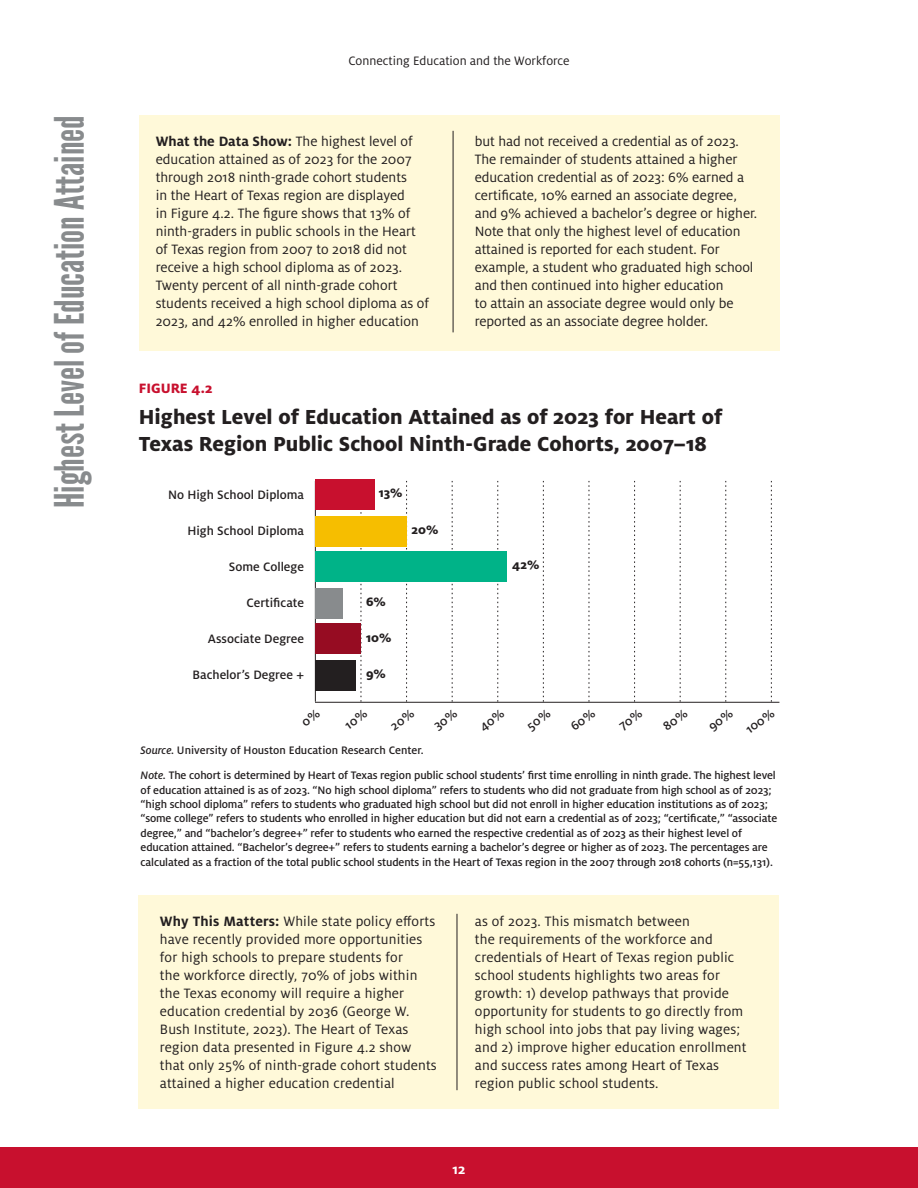
<style>
.page{position:relative;width:918px;height:1188px;background:#fff}
.page>*{position:absolute;margin:0;border:0;box-sizing:border-box;transform-origin:0 0}
.t1{font:40.5px "League Gothic";color:#888b8d}
.t2{font:800 22.5px/27px "Milo OT";color:#231f20}
.t3{font:15px/18px "Milo OT";color:#231f20}
.t4{font:800 15px "Milo OT";color:#c8102e}
.t5{font:700 15px "Milo OT";color:#fff}
.t6{font:500 13.5px "Milo OT";color:#231f20}
.t7{font:13.5px "Milo OT";color:#231f20}
.t8{font:800 13.5px "Milo OT";color:#231f20}
.t9{font:500 12px/14.4px "Milo OT";letter-spacing:-.01em;color:#231f20}
.s1{font-weight:700}
.s2{font-style:italic}
</style>
<div class="page">
<div style="left:0;top:1148px;width:918px;height:40px;background:#c8102e"></div>
<svg style="left:361px;top:512px;width:1px;height:190px"></svg>
<hr style="left:315px;top:481px;width:1px;height:221px;background:#231f20">
<svg style="left:406px;top:481px;width:1px;height:221px"></svg>
<svg style="left:452px;top:481px;width:1px;height:221px"></svg>
<svg style="left:497px;top:481px;width:1px;height:221px"></svg>
<svg style="left:543px;top:481px;width:1px;height:221px"></svg>
<hr style="left:315px;top:702px;width:464px;height:1px;background:#231f20">
<svg style="left:634px;top:481px;width:1px;height:221px"></svg>
<svg style="left:589px;top:481px;width:1px;height:221px"></svg>
<svg style="left:680px;top:481px;width:1px;height:221px"></svg>
<svg style="left:725px;top:481px;width:1px;height:221px"></svg>
<svg style="left:771px;top:481px;width:1px;height:221px"></svg>
<div style="left:315px;top:479px;width:59px;height:31px;background:#c8102e"></div>
<div style="left:315px;top:516px;width:91px;height:31px;background:#f6be00"></div>
<div style="left:315px;top:551px;width:191px;height:31px;background:#00b388"></div>
<div style="left:315px;top:588px;width:27px;height:31px;background:#888b8d"></div>
<div style="left:315px;top:624px;width:46px;height:30px;background:#960c22"></div>
<div style="left:315px;top:660px;width:41px;height:31px;background:#231f20"></div>
<div style="left:139px;top:115px;width:641px;height:236px;background:#fff9d9"></div>
<div style="left:139px;top:895px;width:640px;height:213px;background:#fff9d9"></div>
<hr style="left:453px;top:131px;width:1px;height:201px;background:#231f20">
<hr style="left:457px;top:914px;width:1px;height:176px;background:#231f20">
<h1 class="t1" style="left:45px;top:508px;width:394px;rotate:-90deg">Highest Level of Education Attained</h1>
<p class="t7" style="left:348px;top:53px;width:223px">Connecting Education and the Workforce</p>
<p class="t3" style="left:156px;top:132px;width:275px"><span class="s1">What the Data Show:</span> The highest level of education attained as of 2023 for the 2007 through 2018 ninth-grade cohort students<br>in the Heart of Texas region are displayed<br>in Figure 4.2. The figure shows that 13% of ninth-graders in public schools in the Heart of Texas region from 2007 to 2018 did not receive a high school diploma as of 2023.<br>Twenty percent of all ninth-grade cohort students received a high school diploma as of 2023, and 42% enrolled in higher education</p>
<p class="t3" style="left:475px;top:132px;width:284px">but had not received a credential as of 2023.<br>The remainder of students attained a higher education credential as of 2023: 6% earned a certificate, 10% earned an associate degree, and 9% achieved a bachelor’s degree or higher.<br>Note that only the highest level of education attained is reported for each student. For example, a student who graduated high school and then continued into higher education<br>to attain an associate degree would only be reported as an associate degree holder.</p>
<p class="t4" style="left:139px;top:379px;width:75px">FIGURE 4.2</p>
<h2 class="t2" style="left:139px;top:403px;width:585px">Highest Level of Education Attained as of 2023 for Heart of<br>Texas Region Public School Ninth-Grade Cohorts, 2007–18</h2>
<p class="t6" style="left:168px;top:487px;width:137px">No High School Diploma</p>
<p class="t6" style="left:187px;top:523px;width:118px">High School Diploma</p>
<p class="t6" style="left:229px;top:559px;width:77px">Some College</p>
<p class="t6" style="left:247px;top:595px;width:59px">Certificate</p>
<p class="t6" style="left:208px;top:631px;width:98px">Associate Degree</p>
<p class="t6" style="left:193px;top:667px;width:113px">Bachelor’s Degree +</p>
<p class="t8" style="left:379px;top:485px;width:25px">13%</p>
<p class="t8" style="left:412px;top:522px;width:28px">20%</p>
<p class="t8" style="left:366px;top:594px;width:21px">6%</p>
<p class="t8" style="left:366px;top:630px;width:27px">10%</p>
<p class="t8" style="left:366px;top:666px;width:21px">9%</p>
<p class="t9" style="left:141px;top:743px;width:285px"><span class="s2">Source.</span> University of Houston Education Research Center.</p>
<p class="t8" style="left:512px;top:557px;width:29px">42%</p>
<p class="t6" style="left:743px;top:725px;width:33px;rotate:-35deg">100%</p>
<p class="t9" style="left:141px;top:768px;width:638px"><span class="s2">Note.</span> The cohort is determined by Heart of Texas region public school students’ first time enrolling in ninth grade. The highest level of education attained is as of 2023. “No high school diploma” refers to students who did not graduate from high school as of 2023; “high school diploma” refers to students who graduated high school but did not enroll in higher education institutions as of 2023; “some college” refers to students who enrolled in higher education but did not earn a credential as of 2023; “certificate,” “associate degree,” and “bachelor’s degree+” refer to students who earned the respective credential as of 2023 as their highest level of education attained. “Bachelor’s degree+” refers to students earning a bachelor’s degree or higher as of 2023. The percentages are calculated as a fraction of the total public school students in the Heart of Texas region in the 2007 through 2018 cohorts (n=55,131).</p>
<p class="t3" style="left:160px;top:912px;width:278px"><span class="s1">Why This Matters:</span> While state policy efforts have recently provided more opportunities for high schools to prepare students for<br>the workforce directly, 70% of jobs within the Texas economy will require a higher education credential by 2036 (George W.<br>Bush Institute, 2023). The Heart of Texas region data presented in Figure 4.2 show that only 25% of ninth-grade cohort students attained a higher education credential</p>
<p class="t3" style="left:475px;top:912px;width:273px">as of 2023. This mismatch between<br>the requirements of the workforce and credentials of Heart of Texas region public school students highlights two areas for growth: 1) develop pathways that provide opportunity for students to go directly from high school into jobs that pay living wages; and 2) improve higher education enrollment and success rates among Heart of Texas region public school students.</p>
<p class="t5" style="left:453px;top:1161px;width:14px">12</p>
</div>
